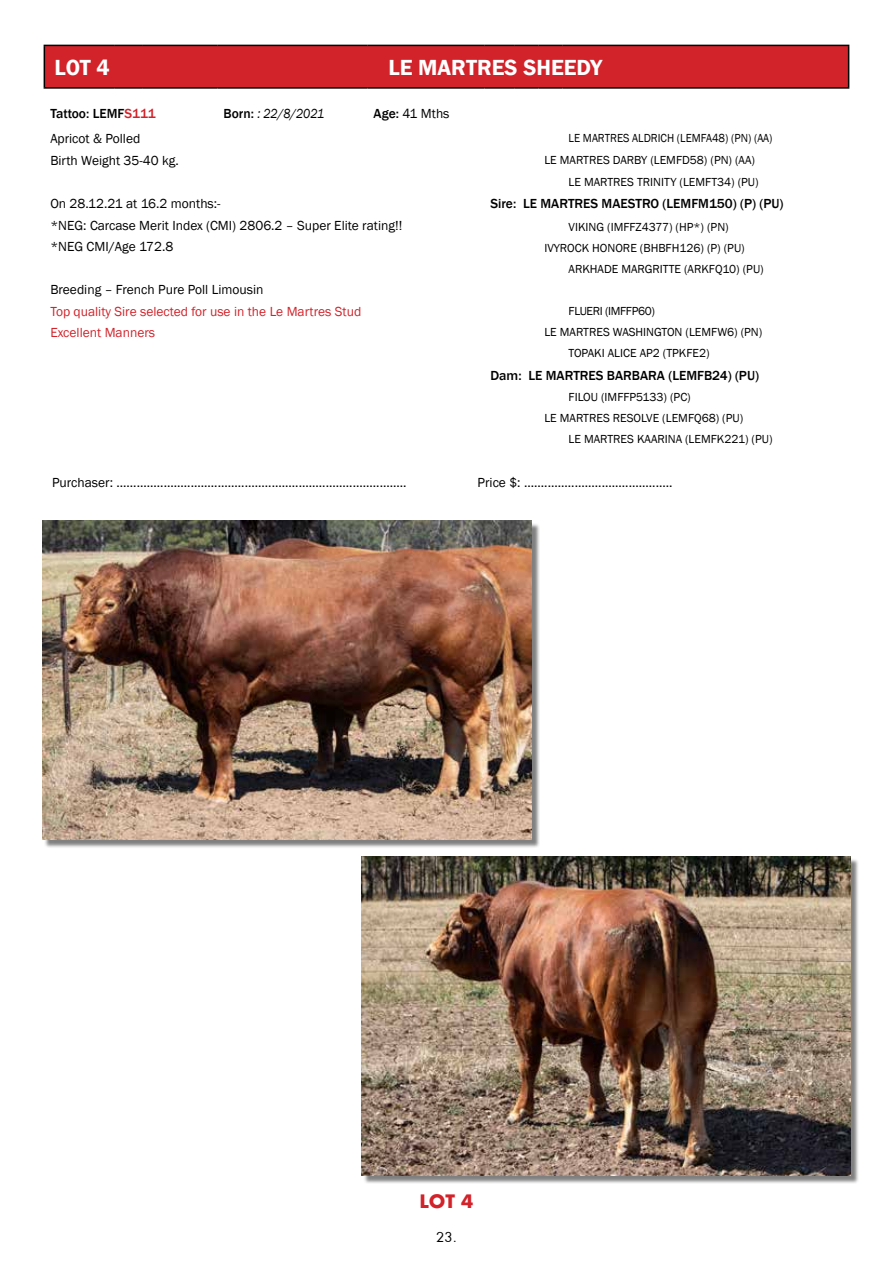
<style>
.page{position:relative;width:893px;height:1263px;background:#fff}
.page>*{position:absolute;margin:0;border:0;box-sizing:border-box;transform-origin:0 0}
.t1{font:600 22.5px "Franklin Gothic";color:#fff}
.t2{font:700 18px "Futura";color:#d2222a}
.t3{font:13.5px "Franklin Gothic";color:#000}
.t4{font:500 13.5px "Franklin Gothic";color:#000}
.t5{font:13.5px "Franklin Gothic";color:#d2222a}
.t6{font:italic 13.5px "Franklin Gothic";color:#000;scale:.9 1}
.t7{font:13.5px "Futura";color:#000}
.t8{font:12px/21.3px "Franklin Gothic";color:#000}
.t9{font:12px "Franklin Gothic";color:#000;scale:.93 1}
.t10{font:12px "Franklin Gothic";letter-spacing:-.03em;color:#000}
.s1{color:#d2222a}
.s2{font-weight:500;font-style:normal}
.s3{font-weight:500}
</style>
<div class="page">
<div style="left:44px;top:45px;width:805px;height:42px;background:#d2222a"></div>
<hr style="left:563px;top:45px;width:173px;height:1px;background:#000">
<hr style="left:736px;top:45px;width:113px;height:1px;background:#000">
<hr style="left:44px;top:87px;width:70px;height:2px;background:#000">
<hr style="left:114px;top:87px;width:28px;height:2px;background:#000">
<hr style="left:142px;top:87px;width:76px;height:2px;background:#000">
<hr style="left:218px;top:87px;width:149px;height:2px;background:#000">
<hr style="left:367px;top:87px;width:117px;height:2px;background:#000">
<hr style="left:484px;top:87px;width:30px;height:2px;background:#000">
<hr style="left:514px;top:87px;width:24px;height:2px;background:#000">
<hr style="left:538px;top:87px;width:25px;height:2px;background:#000">
<hr style="left:563px;top:87px;width:173px;height:2px;background:#000">
<hr style="left:736px;top:87px;width:113px;height:2px;background:#000">
<div style="left:45px;top:523px;width:495px;height:326px;background:#000;opacity:.5"></div>
<img style="left:43px;top:521px;width:488px;height:319px">
<div style="left:363px;top:858px;width:496px;height:326px;background:#000;opacity:.5"></div>
<img style="left:361px;top:857px;width:489px;height:319px">
<h1 class="t1" style="left:55px;top:53px;width:57px">LOT 4</h1>
<h1 class="t1" style="left:388px;top:53px;width:215px">LE MARTRES SHEEDY</h1>
<p class="t4" style="left:50px;top:105px;width:107px">Tattoo: LEMF<span class="s1">S111</span></p>
<p class="t6" style="left:224px;top:105px;width:113px"><span class="s2">Born:</span> : 22/8/2021</p>
<p class="t3" style="left:373px;top:105px;width:78px"><span class="s3">Age:</span> 41 Mths</p>
<p class="t3" style="left:50px;top:130px;width:91px">Apricot &amp; Polled</p>
<p class="t9" style="left:569px;top:131px;width:221px">LE MARTRES ALDRICH (LEMFA48) (PN) (AA)</p>
<p class="t3" style="left:50px;top:152px;width:130px">Birth Weight 35-40 kg.</p>
<p class="t8" style="left:569px;top:150px;width:192px;text-indent:-24px">LE MARTRES DARBY (LEMFD58) (PN) (AA)<br>LE MARTRES TRINITY (LEMFT34) (PU)</p>
<p class="t3" style="left:50px;top:195px;width:172px">On 28.12.21 at 16.2 months:-</p>
<p class="t4" style="left:490px;top:195px;width:295px">Sire: LE MARTRES MAESTRO (LEMFM150) (P) (PU)</p>
<p class="t3" style="left:50px;top:217px;width:353px">*NEG: Carcase Merit Index (CMI) 2806.2 – Super Elite rating!!</p>
<p class="t8" style="left:569px;top:216px;width:162px">VIKING (IMFFZ4377) (HP*) (PN)</p>
<p class="t3" style="left:50px;top:238px;width:125px">*NEG CMI/Age 172.8</p>
<p class="t8" style="left:569px;top:237px;width:197px;text-indent:-24px">IVYROCK HONORE (BHBFH126) (P) (PU)<br>ARKHADE MARGRITTE (ARKFQ10) (PU)</p>
<p class="t3" style="left:50px;top:281px;width:215px">Breeding – French Pure Poll Limousin</p>
<p class="t5" style="left:50px;top:303px;width:313px">Top quality Sire selected for use in the Le Martres Stud</p>
<p class="t10" style="left:569px;top:303px;width:88px">FLUERI (IMFFP60)</p>
<p class="t5" style="left:50px;top:325px;width:106px">Excellent Manners</p>
<p class="t8" style="left:569px;top:321px;width:195px;text-indent:-24px">LE MARTRES WASHINGTON (LEMFW6) (PN)<br>TOPAKI ALICE AP2 (TPKFE2)</p>
<p class="t4" style="left:490px;top:367px;width:270px">Dam: LE MARTRES BARBARA (LEMFB24) (PU)</p>
<p class="t8" style="left:569px;top:386px;width:124px">FILOU (IMFFP5133) (PC)</p>
<p class="t8" style="left:544px;top:408px;width:200px">LE MARTRES RESOLVE (LEMFQ68) (PU)</p>
<p class="t8" style="left:569px;top:429px;width:206px">LE MARTRES KAARINA (LEMFK221) (PU)</p>
<p class="t3" style="left:52px;top:474px;width:356px">Purchaser: ......................................................................................</p>
<p class="t3" style="left:478px;top:474px;width:196px">Price $: ............................................</p>
<h2 class="t2" style="left:420px;top:1188px;width:55px">LOT 4</h2>
<p class="t7" style="left:436px;top:1227px;width:22px">23.</p>
</div>
